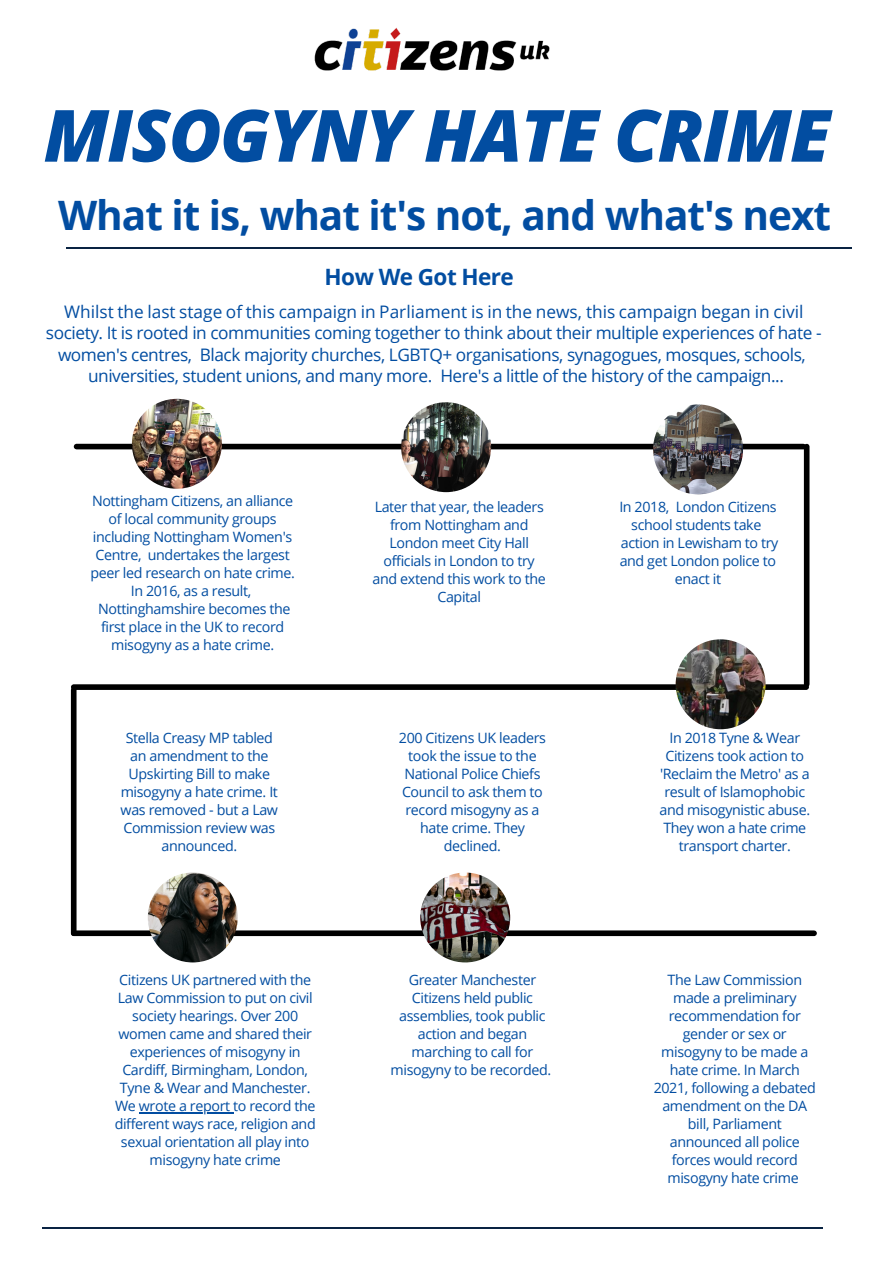
<style>
.page{position:relative;width:894px;height:1264px;background:#fff}
.page>*{position:absolute;margin:0;border:0;box-sizing:border-box;transform-origin:0 0}
.t1{font:italic 800 72px "Open Sans";letter-spacing:-.025em;color:#024da1}
.t2{font:700 40.5px "Open Sans";letter-spacing:-.025em;color:#024da1}
.t3{font:700 22.5px "Open Sans";letter-spacing:-.025em;color:#024da1}
.t4{font:17.25px/21.5px "Open Sans";letter-spacing:-.025em;color:#024da1;text-align:center}
.t5{font:14.25px/18px "Open Sans";letter-spacing:-.025em;color:#024da1;text-align:center}
</style>
<div class="page">
<hr style="left:42px;top:1226px;width:781px;height:2px;background:#092342">
<hr style="left:66px;top:247px;width:785px;height:1px;background:#092342">
<div style="left:76px;top:444px;width:727px;height:5px;background:#000"></div>
<div style="left:74px;top:684px;width:732px;height:6px;background:#000"></div>
<div style="left:803px;top:446px;width:6px;height:238px;background:#000"></div>
<div style="left:71px;top:690px;width:5px;height:243px;background:#000"></div>
<div style="left:74px;top:930px;width:739px;height:6px;background:#000"></div>
<img style="left:148px;top:872px;width:90px;height:90px;border-radius:50%">
<img style="left:420px;top:872px;width:90px;height:90px;border-radius:50%">
<img style="left:132px;top:399px;width:90px;height:89px;border-radius:50%">
<img style="left:401px;top:402px;width:90px;height:90px;border-radius:50%">
<img style="left:653px;top:404px;width:89px;height:90px;border-radius:50%">
<img style="left:675px;top:639px;width:90px;height:90px;border-radius:50%">
<img style="left:314px;top:27px;width:236px;height:44px">
<hr style="left:139px;top:1111px;width:94px;height:2px;background:#024da1">
<p class="t1" style="left:44px;top:85px;width:788px">MISOGYNY HATE CRIME</p>
<p class="t2" style="left:58px;top:187px;width:774px">What it is, what it's not, and what's next</p>
<p class="t3" style="left:324px;top:260px;width:191px">How We Got Here</p>
<p class="t4" style="left:46px;top:301px;width:777px">Whilst the last stage of this campaign in Parliament is in the news, this campaign began in civil society. It is rooted in communities coming together to think about their multiple experiences of hate - women's centres, Black majority churches, LGBTQ+ organisations, synagogues, mosques, schools, universities, student unions, and many more. Here's a little of the history of the campaign...</p>
<p class="t5" style="left:90px;top:491px;width:206px">Nottingham Citizens, an alliance of local community groups including Nottingham Women's<br>Centre, undertakes the largest peer led research on hate crime.<br>In 2016, as a result,<br>Nottinghamshire becomes the first place in the UK to record misogyny as a hate crime.</p>
<p class="t5" style="left:372px;top:497px;width:174px">Later that year, the leaders from Nottingham and<br>London meet City Hall officials in London to try and extend this work to the<br>Capital</p>
<p class="t5" style="left:619px;top:497px;width:161px">In 2018, London Citizens school students take action in Lewisham to try and get London police to enact it</p>
<p class="t5" style="left:121px;top:728px;width:159px">Stella Creasy MP tabled an amendment to the<br>Upskirting Bill to make misogyny a hate crime. It was removed - but a Law<br>Commission review was announced.</p>
<p class="t5" style="left:399px;top:728px;width:148px">200 Citizens UK leaders took the issue to the<br>National Police Chiefs<br>Council to ask them to record misogyny as a hate crime. They declined.</p>
<p class="t5" style="left:659px;top:728px;width:152px">In 2018 Tyne &amp; Wear<br>Citizens took action to 'Reclaim the Metro' as a result of Islamophobic and misogynistic abuse.<br>They won a hate crime transport charter.</p>
<p class="t5" style="left:115px;top:970px;width:202px">Citizens UK partnered with the<br>Law Commission to put on civil society hearings. Over 200 women came and shared their experiences of misogyny in<br>Cardiff, Birmingham, London,<br>Tyne &amp; Wear and Manchester.<br>We wrote a report to record the different ways race, religion and sexual orientation all play into misogyny hate crime</p>
<p class="t5" style="left:390px;top:970px;width:162px">Greater Manchester<br>Citizens held public assemblies, took public action and began marching to call for misogyny to be recorded.</p>
<p class="t5" style="left:653px;top:970px;width:163px">The Law Commission made a preliminary recommendation for gender or sex or misogyny to be made a hate crime. In March<br>2021, following a debated amendment on the DA bill, Parliament announced all police forces would record misogyny hate crime</p>
</div>
